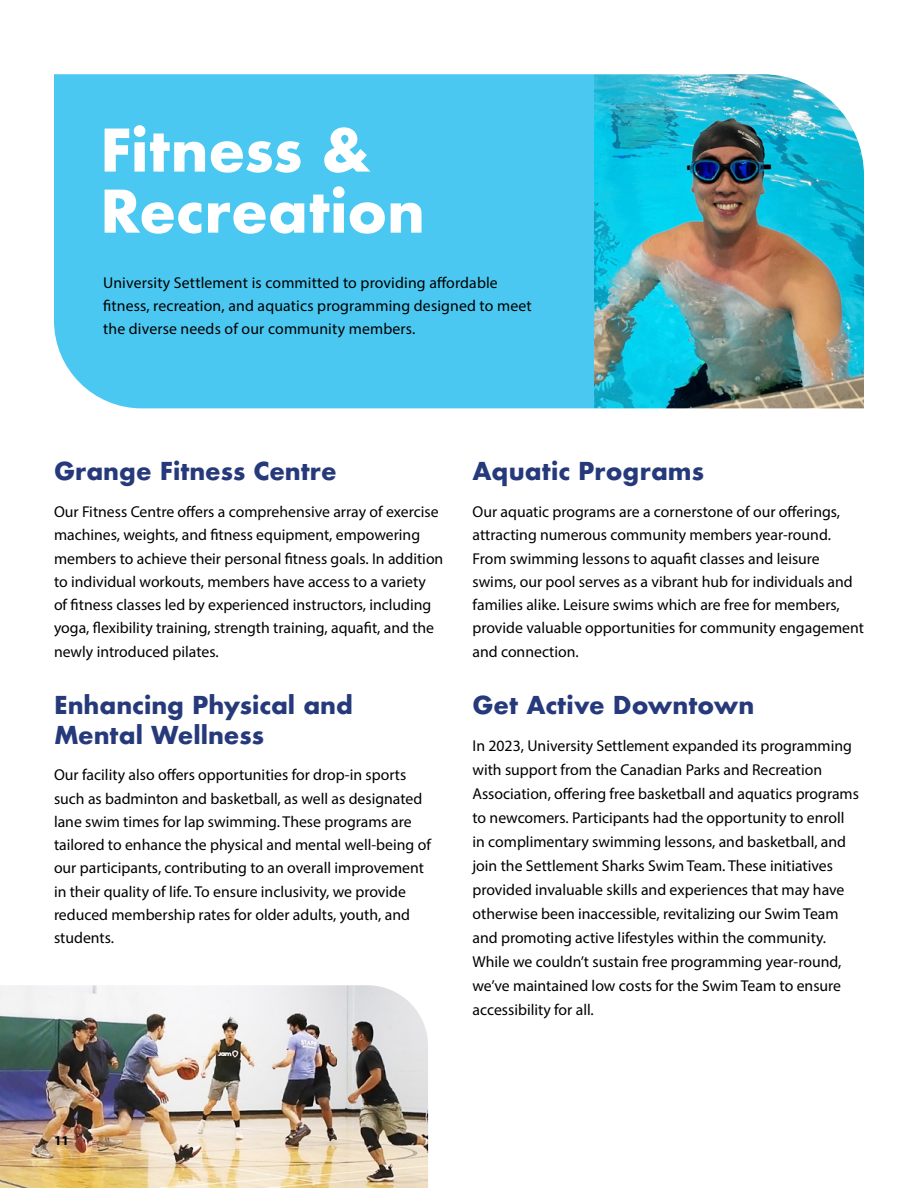
<style>
.page{position:relative;width:918px;height:1188px;background:#fff}
.page>*{position:absolute;margin:0;border:0;box-sizing:border-box;transform-origin:0 0}
.t1{font:700 57.15px/61.1px "Futura";letter-spacing:-.005em;color:#fff}
.t2{font:700 24px/30px "Futura";color:#263a7b}
.t3{font:15.75px/23.2px "Myriad Pro";color:#000101}
.t4{font:700 13.5px "Myriad Pro";color:#000101}
</style>
<div class="page">
<div style="left:54px;top:74px;width:540px;height:334px;background:#4bc8f1"></div>
<img style="left:594px;top:74px;width:270px;height:334px">
<img style="left:0;top:985px;width:428px;height:203px">
<h1 class="t1" style="left:100px;top:119px;width:326px">Fitness &amp;<br>Recreation</h1>
<p class="t3" style="left:103px;top:271px;width:430px">University Settlement is committed to providing affordable fitness, recreation, and aquatics programming designed to meet the diverse needs of our community members.</p>
<h2 class="t2" style="left:54px;top:456px;width:284px">Grange Fitness Centre</h2>
<p class="t3" style="left:54px;top:500px;width:391px">Our Fitness Centre offers a comprehensive array of exercise machines, weights, and fitness equipment, empowering members to achieve their personal fitness goals. In addition to individual workouts, members have access to a variety<br>of fitness classes led by experienced instructors, including yoga, flexibility training, strength training, aquafit, and the newly introduced pilates.</p>
<h2 class="t2" style="left:54px;top:690px;width:301px">Enhancing Physical and<br>Mental Wellness</h2>
<p class="t3" style="left:54px;top:763px;width:378px">Our facility also offers opportunities for drop-in sports such as badminton and basketball, as well as designated lane swim times for lap swimming. These programs are tailored to enhance the physical and mental well-being of our participants, contributing to an overall improvement in their quality of life. To ensure inclusivity, we provide reduced membership rates for older adults, youth, and students.</p>
<h2 class="t2" style="left:472px;top:456px;width:233px">Aquatic Programs</h2>
<p class="t3" style="left:472px;top:500px;width:393px">Our aquatic programs are a cornerstone of our offerings, attracting numerous community members year-round.<br>From swimming lessons to aquafit classes and leisure swims, our pool serves as a vibrant hub for individuals and families alike. Leisure swims which are free for members, provide valuable opportunities for community engagement and connection.</p>
<h2 class="t2" style="left:472px;top:690px;width:283px">Get Active Downtown</h2>
<p class="t3" style="left:472px;top:734px;width:388px;line-height:24px">In 2023, University Settlement expanded its programming with support from the Canadian Parks and Recreation Association, offering free basketball and aquatics programs to newcomers. Participants had the opportunity to enroll in complimentary swimming lessons, and basketball, and join the Settlement Sharks Swim Team. These initiatives provided invaluable skills and experiences that may have otherwise been inaccessible, revitalizing our Swim Team and promoting active lifestyles within the community.<br>While we couldn’t sustain free programming year-round, we’ve maintained low costs for the Swim Team to ensure accessibility for all.</p>
<p class="t4" style="left:54px;top:1131px;width:16px">11</p>
</div>
